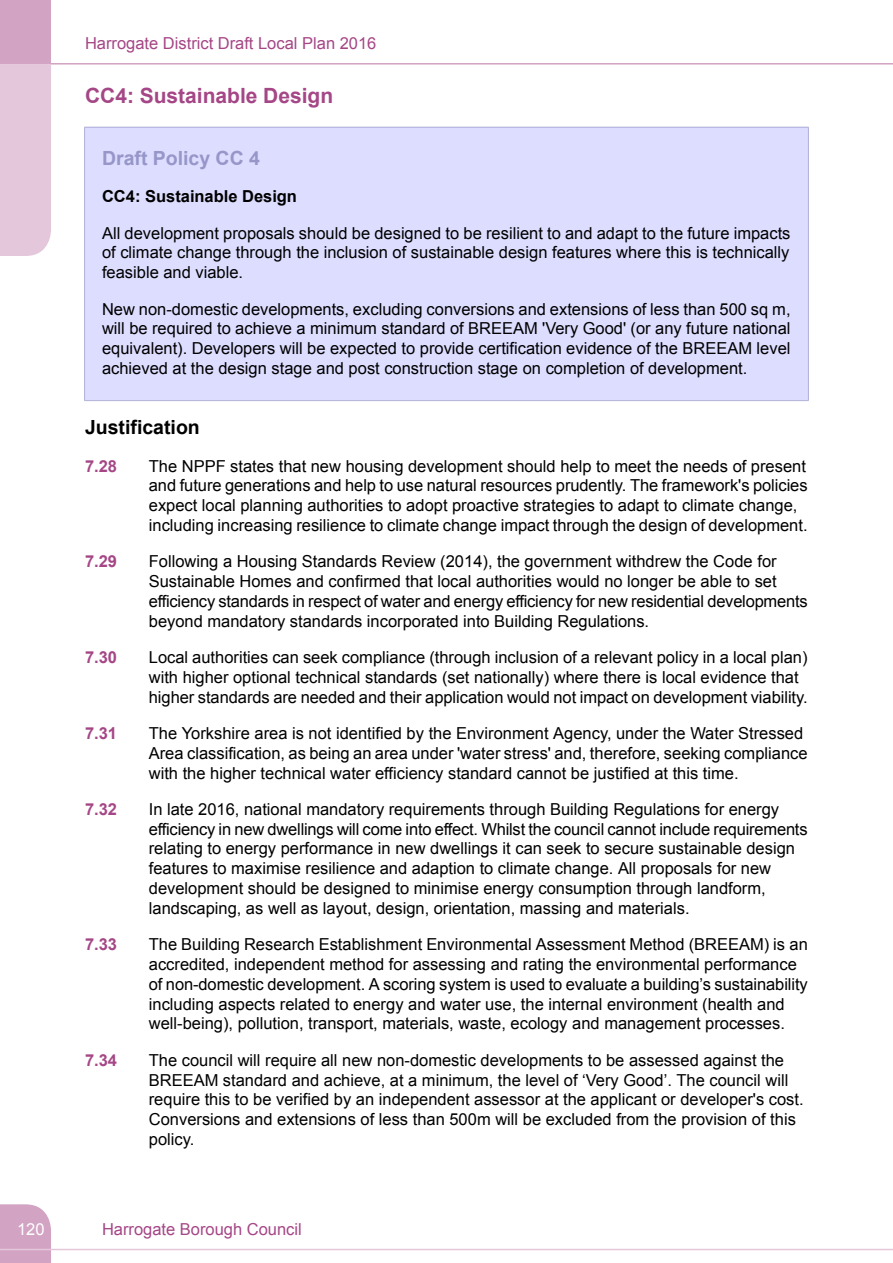
<style>
.page{position:relative;width:893px;height:1263px;background:#fff}
.page>*{position:absolute;margin:0;border:0;box-sizing:border-box;transform-origin:0 0}
.t1{font:700 21px "Arial";color:#a54686}
.t2{font:700 19.5px "Arial";color:#9696c9}
.t3{font:700 19.5px "Arial";color:#000}
.t4{font:16.5px/19.8px "Arial";color:#000}
.t5{font:16.5px "Arial";color:#a54686}
.t6{font:700 16.5px "Arial";color:#a54686}
.t7{font:700 16.5px "Arial";color:#000}
.t8{font:16.5px "Arial";color:#fff}
</style>
<div class="page">
<svg style="left:0;top:1204px;width:893px;height:59px"></svg>
<div style="left:0;top:0;width:51px;height:63px;background:#d2a3c3"></div>
<svg style="left:0;top:63px;width:893px;height:338px"></svg>
<p class="t5" style="left:85px;top:37px;width:293px">Harrogate District Draft Local Plan 2016</p>
<p class="t1" style="left:85px;top:88px;width:250px">CC4: Sustainable Design</p>
<p class="t2" style="left:102px;top:151px;width:160px">Draft Policy CC 4</p>
<p class="t7" style="left:102px;top:190px;width:196px">CC4: Sustainable Design</p>
<p class="t4" style="left:102px;top:224px;width:690px;text-align:justify">All development proposals should be designed to be resilient to and adapt to the future impacts of climate change through the inclusion of sustainable design features where this is technically feasible and viable.</p>
<p class="t4" style="left:102px;top:300px;width:690px;text-align:justify">New non-domestic developments, excluding conversions and extensions of less than 500 sq m, will be required to achieve a minimum standard of BREEAM 'Very Good' (or any future national equivalent). Developers will be expected to provide certification evidence of the BREEAM level achieved at the design stage and post construction stage on completion of development.</p>
<p class="t3" style="left:85px;top:420px;width:116px">Justification</p>
<p class="t6" style="left:85px;top:460px;width:34px">7.28</p>
<p class="t4" style="left:149px;top:457px;width:660px">The NPPF states that new housing development should help to meet the needs of present and future generations and help to use natural resources prudently. The framework's policies expect local planning authorities to adopt proactive strategies to adapt to climate change, including increasing resilience to climate change impact through the design of development.</p>
<p class="t6" style="left:85px;top:555px;width:34px">7.29</p>
<p class="t4" style="left:149px;top:553px;width:660px">Following a Housing Standards Review (2014), the government withdrew the Code for Sustainable Homes and confirmed that local authorities would no longer be able to set efficiency standards in respect of water and energy efficiency for new residential developments beyond mandatory standards incorporated into Building Regulations.</p>
<p class="t6" style="left:85px;top:651px;width:34px">7.30</p>
<p class="t4" style="left:149px;top:649px;width:660px">Local authorities can seek compliance (through inclusion of a relevant policy in a local plan) with higher optional technical standards (set nationally) where there is local evidence that higher standards are needed and their application would not impact on development viability.</p>
<p class="t6" style="left:85px;top:727px;width:34px">7.31</p>
<p class="t4" style="left:149px;top:725px;width:660px">The Yorkshire area is not identified by the Environment Agency, under the Water Stressed<br>Area classification, as being an area under 'water stress' and, therefore, seeking compliance with the higher technical water efficiency standard cannot be justified at this time.</p>
<p class="t6" style="left:85px;top:803px;width:34px">7.32</p>
<p class="t4" style="left:149px;top:801px;width:660px">In late 2016, national mandatory requirements through Building Regulations for energy efficiency in new dwellings will come into effect. Whilst the council cannot include requirements relating to energy performance in new dwellings it can seek to secure sustainable design features to maximise resilience and adaption to climate change. All proposals for new development should be designed to minimise energy consumption through landform, landscaping, as well as layout, design, orientation, massing and materials.</p>
<p class="t6" style="left:85px;top:938px;width:34px">7.33</p>
<p class="t4" style="left:149px;top:936px;width:661px">The Building Research Establishment Environmental Assessment Method (BREEAM) is an accredited, independent method for assessing and rating the environmental performance of non-domestic development. A scoring system is used to evaluate a building’s sustainability including aspects related to energy and water use, the internal environment (health and well-being), pollution, transport, materials, waste, ecology and management processes.</p>
<p class="t6" style="left:85px;top:1054px;width:34px">7.34</p>
<p class="t4" style="left:149px;top:1051px;width:656px">The council will require all new non-domestic developments to be assessed against the BREEAM standard and achieve, at a minimum, the level of ‘Very Good’. The council will require this to be verified by an independent assessor at the applicant or developer's cost.<br>Conversions and extensions of less than 500m will be excluded from the provision of this policy.</p>
<p class="t8" style="left:17px;top:1222px;width:29px">120</p>
<p class="t5" style="left:102px;top:1222px;width:201px">Harrogate Borough Council</p>
</div>
